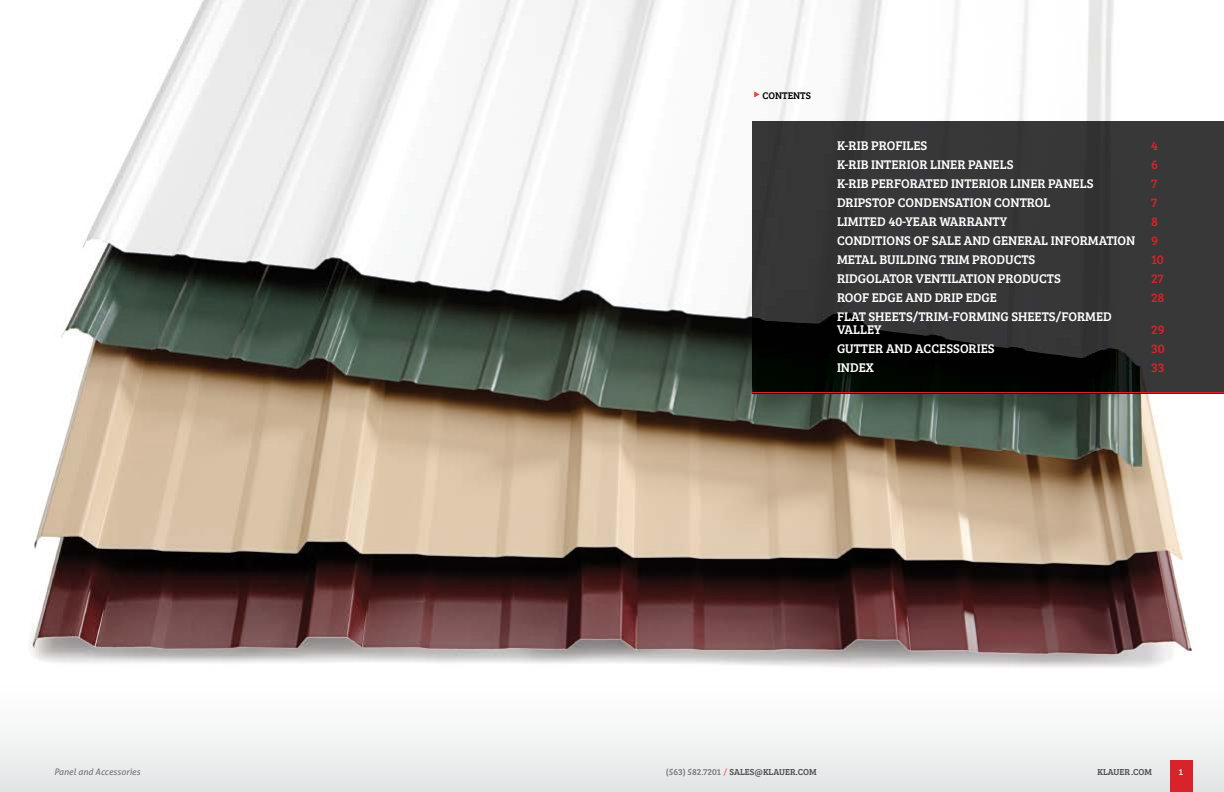
<style>
.page{position:relative;width:1224px;height:792px;background:#fff}
.page>*{position:absolute;margin:0;border:0;box-sizing:border-box;transform-origin:0 0}
.t1{font:13px/19px "Bree Serif";color:#fff;text-align:justify}
.t2{font:13px "Bree Serif";color:#d72329}
.t3{font:10px "Bree Serif";color:#000}
.t4{font:9px "Bree Serif";color:#4d4d4f}
.t5{font:italic 9px "Aller";color:#77787b}
.t6{font:9px "Aller";color:#fff}
.s1{color:#d72329}
.s2{color:#77787b}
.s3{color:#e2775f}
</style>
<div class="page">
<svg style="left:612px;top:733px;width:612px;height:59px"></svg>
<svg style="left:0;top:733px;width:612px;height:59px"></svg>
<div style="left:1170px;top:760px;width:22px;height:32px;background:#d72329"></div>
<img style="left:30px;top:0;width:1194px;height:668px">
<img style="left:752px;top:122px;width:472px;height:270px">
<hr style="left:752px;top:392px;width:472px;height:2px;background:#d72329">
<svg style="left:754px;top:91px;width:6px;height:7px"></svg>
<p class="t5" style="left:54px;top:766px;width:88px">Panel and Accessories</p>
<p class="t3" style="left:763px;top:88px;width:50px">CONTENTS</p>
<p class="t1" style="left:837px;top:135px;width:92px">K-RIB PROFILES</p>
<p class="t2" style="left:1151px;top:136px;width:8px">4</p>
<p class="t1" style="left:837px;top:154px;width:178px">K-RIB INTERIOR LINER PANELS</p>
<p class="t2" style="left:1151px;top:155px;width:8px">6</p>
<p class="t1" style="left:837px;top:173px;width:258px">K-RIB PERFORATED INTERIOR LINER PANELS</p>
<p class="t2" style="left:1151px;top:174px;width:8px">7</p>
<p class="t1" style="left:837px;top:192px;width:215px">DRIPSTOP CONDENSATION CONTROL</p>
<p class="t2" style="left:1151px;top:193px;width:8px">7</p>
<p class="t1" style="left:837px;top:211px;width:172px">LIMITED 40-YEAR WARRANTY</p>
<p class="t1" style="left:837px;top:211px;width:322px;text-indent:314px"><span class="s1">8<br></span>CONDITIONS OF SALE AND GENERAL INFORMATION <span class="s1">9<br></span>METAL BUILDING TRIM PRODUCTS</p>
<p class="t2" style="left:1151px;top:250px;width:14px">10</p>
<p class="t1" style="left:837px;top:268px;width:225px">RIDGOLATOR VENTILATION PRODUCTS</p>
<p class="t2" style="left:1151px;top:269px;width:14px">27</p>
<p class="t1" style="left:837px;top:287px;width:161px">ROOF EDGE AND DRIP EDGE</p>
<p class="t2" style="left:1151px;top:288px;width:15px">28</p>
<p class="t1" style="left:837px;top:309px;width:276px;line-height:13px">FLAT SHEETS/TRIM-FORMING SHEETS/FORMED<br>VALLEY</p>
<p class="t2" style="left:1151px;top:320px;width:15px">29</p>
<p class="t1" style="left:837px;top:338px;width:159px">GUTTER AND ACCESSORIES</p>
<p class="t2" style="left:1151px;top:339px;width:15px">30</p>
<p class="t1" style="left:837px;top:357px;width:39px">INDEX</p>
<p class="t2" style="left:1151px;top:358px;width:15px">33</p>
<p class="t4" style="left:666px;top:765px;width:152px"><span class="s2">(563) 582.7201</span> <span class="s3">/</span> SALES@KLAUER.COM</p>
<p class="t4" style="left:1097px;top:765px;width:56px">KLAUER.COM</p>
<p class="t6" style="left:1178px;top:766px;width:7px">1</p>
</div>
